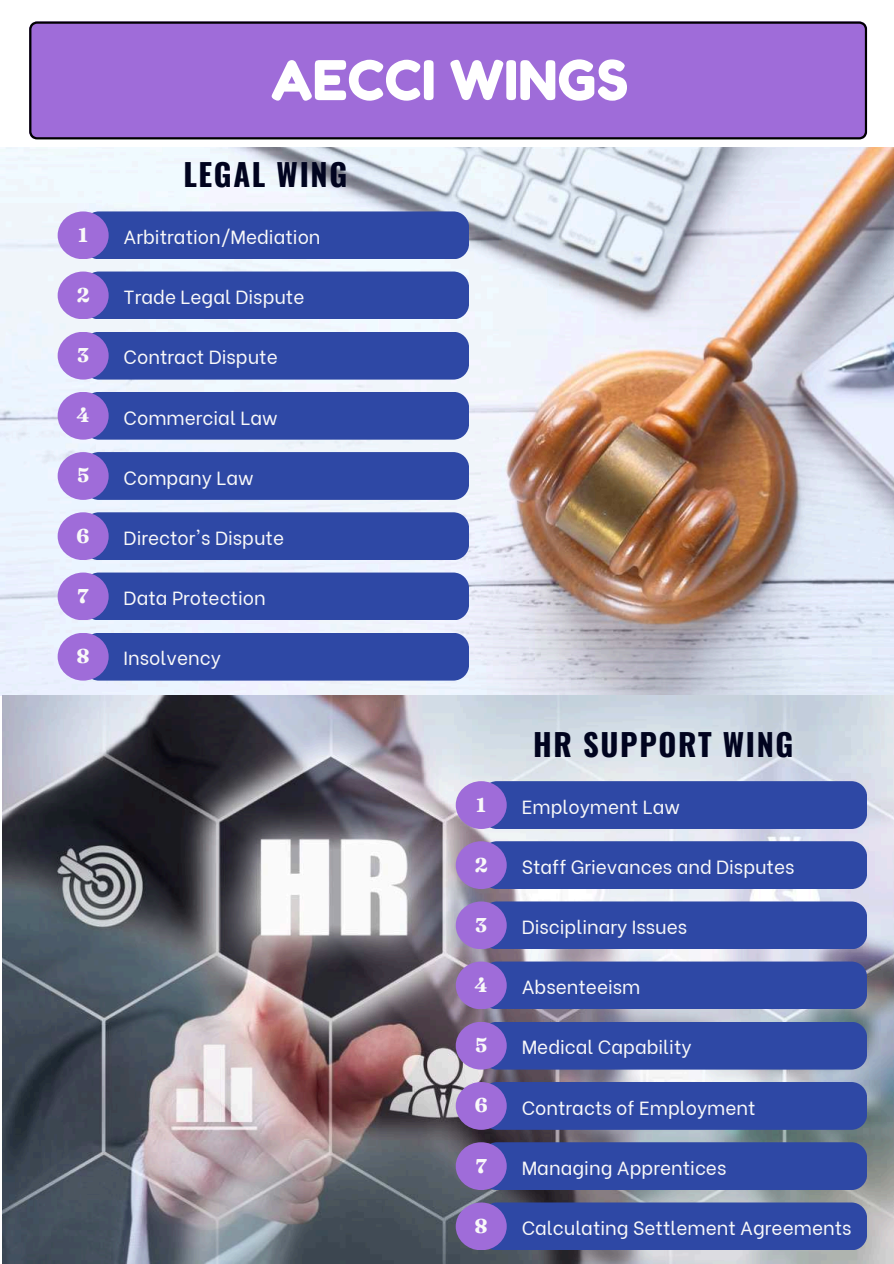
<style>
.page{position:relative;width:894px;height:1264px;background:#fff}
.page>*{position:absolute;margin:0;border:0;box-sizing:border-box;transform-origin:0 0}
.t1{font:54.6px "Fredoka One";color:#fff}
.t2{font:700 30.6px "Oswald";letter-spacing:.055em;color:#01041f}
.t3{font:700 19.95px "Fraunces 9 pt";color:#f9f9f9}
.t4{font:19.05px "Be Vietnam";color:#f9f9f9}
</style>
<div class="page">
<img style="left:0;top:147px;width:893px;height:548px">
<div style="left:29px;top:21px;width:837px;height:118px;background:#9f6cd9"></div>
<div style="left:83px;top:211px;width:386px;height:48px;background:#2e48a5;border-radius:16px"></div>
<div style="left:58px;top:211px;width:51px;height:48px;background:#9f6cd9;border-radius:50%"></div>
<div style="left:83px;top:271px;width:386px;height:48px;background:#2e48a5;border-radius:16px"></div>
<div style="left:58px;top:271px;width:51px;height:48px;background:#9f6cd9;border-radius:50%"></div>
<div style="left:83px;top:332px;width:386px;height:47px;background:#2e48a5;border-radius:16px"></div>
<div style="left:58px;top:332px;width:51px;height:47px;background:#9f6cd9;border-radius:50%"></div>
<div style="left:83px;top:392px;width:386px;height:47px;background:#2e48a5;border-radius:16px"></div>
<div style="left:58px;top:392px;width:51px;height:47px;background:#9f6cd9;border-radius:50%"></div>
<div style="left:83px;top:452px;width:386px;height:48px;background:#2e48a5;border-radius:16px"></div>
<div style="left:58px;top:452px;width:51px;height:48px;background:#9f6cd9;border-radius:50%"></div>
<div style="left:83px;top:512px;width:386px;height:48px;background:#2e48a5;border-radius:16px"></div>
<div style="left:58px;top:512px;width:51px;height:48px;background:#9f6cd9;border-radius:50%"></div>
<div style="left:83px;top:572px;width:386px;height:48px;background:#2e48a5;border-radius:16px"></div>
<div style="left:58px;top:572px;width:51px;height:48px;background:#9f6cd9;border-radius:50%"></div>
<div style="left:83px;top:632px;width:386px;height:48px;background:#2e48a5;border-radius:16px"></div>
<div style="left:58px;top:632px;width:51px;height:48px;background:#9f6cd9;border-radius:50%"></div>
<img style="left:3px;top:695px;width:890px;height:568px">
<div style="left:481px;top:781px;width:385px;height:48px;background:#2e48a5;border-radius:16px"></div>
<div style="left:455px;top:781px;width:51px;height:48px;background:#9f6cd9;border-radius:50%"></div>
<div style="left:481px;top:841px;width:385px;height:48px;background:#2e48a5;border-radius:16px"></div>
<div style="left:455px;top:841px;width:51px;height:48px;background:#9f6cd9;border-radius:50%"></div>
<div style="left:481px;top:901px;width:385px;height:48px;background:#2e48a5;border-radius:16px"></div>
<div style="left:455px;top:901px;width:51px;height:48px;background:#9f6cd9;border-radius:50%"></div>
<div style="left:481px;top:961px;width:385px;height:48px;background:#2e48a5;border-radius:16px"></div>
<div style="left:455px;top:961px;width:51px;height:48px;background:#9f6cd9;border-radius:50%"></div>
<div style="left:481px;top:1021px;width:385px;height:48px;background:#2e48a5;border-radius:16px"></div>
<div style="left:455px;top:1021px;width:51px;height:48px;background:#9f6cd9;border-radius:50%"></div>
<div style="left:481px;top:1081px;width:385px;height:48px;background:#2e48a5;border-radius:16px"></div>
<div style="left:455px;top:1081px;width:51px;height:48px;background:#9f6cd9;border-radius:50%"></div>
<div style="left:481px;top:1142px;width:385px;height:47px;background:#2e48a5;border-radius:16px"></div>
<div style="left:455px;top:1142px;width:51px;height:47px;background:#9f6cd9;border-radius:50%"></div>
<div style="left:481px;top:1202px;width:385px;height:48px;background:#2e48a5;border-radius:16px"></div>
<div style="left:455px;top:1202px;width:51px;height:48px;background:#9f6cd9;border-radius:50%"></div>
<h1 class="t1" style="left:271px;top:47px;width:359px">AECCI WINGS</h1>
<h2 class="t2" style="left:183px;top:158px;width:165px">LEGAL WING</h2>
<p class="t3" style="left:78px;top:219px;width:11px">1</p>
<p class="t4" style="left:124px;top:221px;width:198px">Arbitration/Mediation</p>
<p class="t3" style="left:77px;top:280px;width:14px">2</p>
<p class="t4" style="left:124px;top:281px;width:182px">Trade Legal Dispute</p>
<p class="t3" style="left:77px;top:340px;width:13px">3</p>
<p class="t4" style="left:124px;top:342px;width:156px">Contract Dispute</p>
<p class="t3" style="left:76px;top:400px;width:15px">4</p>
<p class="t4" style="left:124px;top:402px;width:155px">Commercial Law</p>
<p class="t3" style="left:77px;top:460px;width:14px">5</p>
<p class="t4" style="left:124px;top:462px;width:132px">Company Law</p>
<p class="t3" style="left:77px;top:520px;width:14px">6</p>
<p class="t4" style="left:124px;top:522px;width:162px">Director's Dispute</p>
<p class="t3" style="left:78px;top:580px;width:12px">7</p>
<p class="t4" style="left:124px;top:582px;width:144px">Data Protection</p>
<p class="t3" style="left:77px;top:641px;width:15px">8</p>
<p class="t4" style="left:124px;top:642px;width:99px">Insolvency</p>
<h2 class="t2" style="left:533px;top:728px;width:262px">HR SUPPORT WING</h2>
<p class="t3" style="left:476px;top:789px;width:11px">1</p>
<p class="t4" style="left:521px;top:791px;width:160px">Employment Law</p>
<p class="t3" style="left:474px;top:849px;width:14px">2</p>
<p class="t4" style="left:521px;top:851px;width:274px">Staff Grievances and Disputes</p>
<p class="t3" style="left:475px;top:909px;width:13px">3</p>
<p class="t4" style="left:521px;top:911px;width:167px">Disciplinary Issues</p>
<p class="t3" style="left:474px;top:969px;width:15px">4</p>
<p class="t4" style="left:521px;top:971px;width:120px">Absenteeism</p>
<p class="t3" style="left:475px;top:1029px;width:14px">5</p>
<p class="t4" style="left:521px;top:1031px;width:171px">Medical Capability</p>
<p class="t3" style="left:474px;top:1090px;width:14px">6</p>
<p class="t4" style="left:521px;top:1091px;width:235px">Contracts of Employment</p>
<p class="t3" style="left:475px;top:1150px;width:12px">7</p>
<p class="t4" style="left:521px;top:1152px;width:206px">Managing Apprentices</p>
<p class="t3" style="left:474px;top:1210px;width:15px">8</p>
<p class="t4" style="left:521px;top:1212px;width:331px">Calculating Settlement Agreements</p>
</div>
